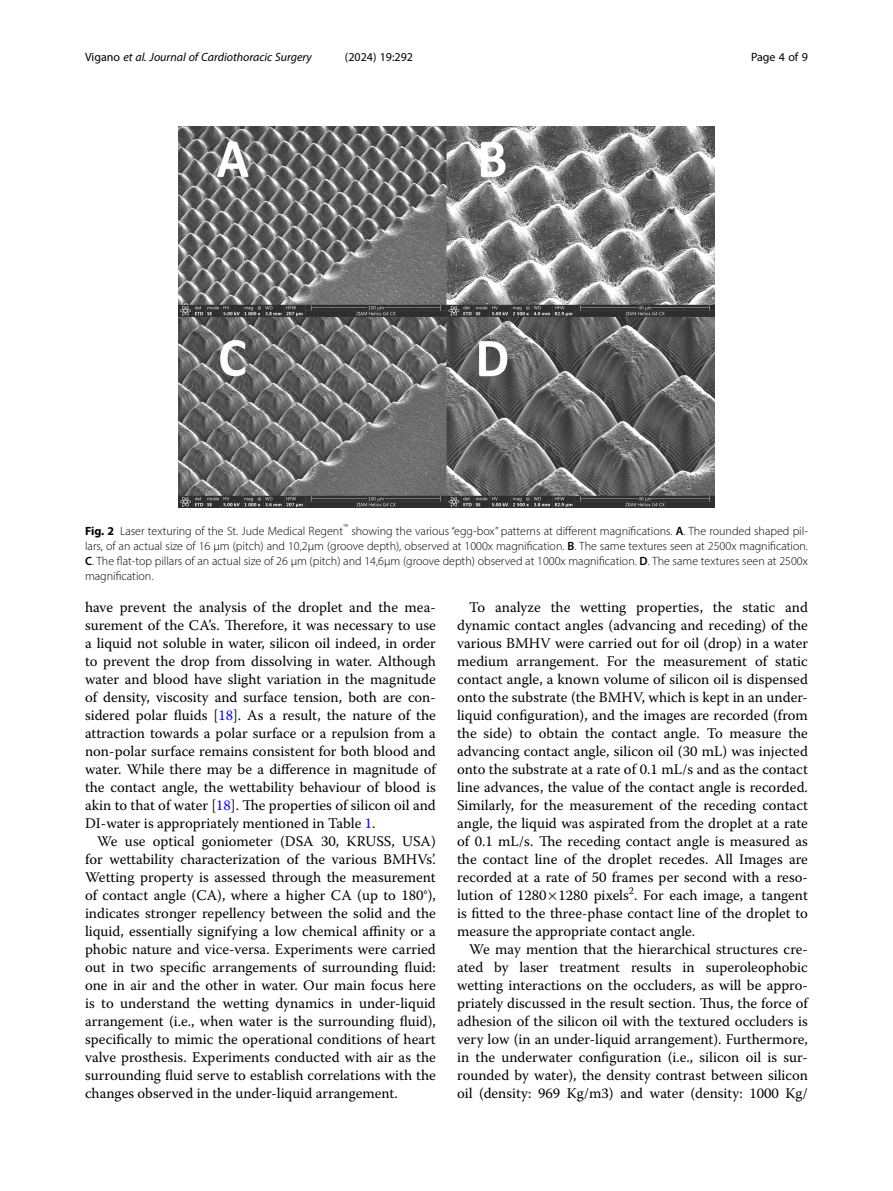
<style>
.page{position:relative;width:893px;height:1191px;background:#fff}
.page>*{position:absolute;margin:0;border:0;box-sizing:border-box;transform-origin:0 0}
.Body_Text_Indent{font:14.7px/18px "Warnock Pro";color:#000;text-align:justify}
.Body_Text{font:14.7px/18px "Warnock Pro";color:#000;text-align:justify}
.Figure_Caption{font:300 12px/15px "Myriad Pro";color:#000;text-align:justify}
.t1{font:italic 12px "Myriad Pro";color:#000}
.t2{font:12px "Myriad Pro";color:#000}
.s1{font-style:normal}
.s2{font-weight:700}
.s3{font-weight:600}
.s4{color:#00f}
</style>
<div class="page">
<img style="left:179px;top:126px;width:535px;height:382px">
<p class="t1" style="left:85px;top:50px;width:228px"><span class="s1">Vigano</span> et al. Journal of Cardiothoracic Surgery</p>
<p class="t2" style="left:345px;top:50px;width:70px">(2024) 19:292</p>
<p class="t2" style="left:751px;top:50px;width:58px">Page 4 of 9</p>
<p class="Figure_Caption" style="left:85px;top:523px;width:724px"><span class="s2">Fig. 2</span> Laser texturing of the St. Jude Medical Regent<sup>™</sup> showing the various “egg-box” patterns at different magnifications. <span class="s3">A</span>. The rounded shaped pil&shy;lars, of an actual size of 16 µm (pitch) and 10,2µm (groove depth), observed at 1000x magnification. <span class="s3">B</span>. The same textures seen at 2500x magnification.<br><span class="s3">C</span>. The flat-top pillars of an actual size of 26 µm (pitch) and 14,6µm (groove depth) observed at 1000x magnification. <span class="s3">D</span>. The same textures seen at 2500x magnification.</p>
<p class="Body_Text" style="left:85px;top:598px;width:352px">have prevent the analysis of the droplet and the mea&shy;surement of the CA’s. Therefore, it was necessary to use a liquid not soluble in water, silicon oil indeed, in order to prevent the drop from dissolving in water. Although water and blood have slight variation in the magnitude of density, viscosity and surface tension, both are con&shy;sidered polar fluids [<span class="s4">18</span>]. As a result, the nature of the attraction towards a polar surface or a repulsion from a non-polar surface remains consistent for both blood and water. While there may be a difference in magnitude of the contact angle, the wettability behaviour of blood is akin to that of water [<span class="s4">18</span>]. The properties of silicon oil and DI-water is appropriately mentioned in Table <span class="s4">1</span>.</p>
<p class="Body_Text_Indent" style="left:85px;top:832px;width:352px;text-indent:12px">We use optical goniometer (DSA 30, KRUSS, USA) for wettability characterization of the various BMHVs’.<br>Wetting property is assessed through the measurement of contact angle (CA), where a higher CA (up to 180°), indicates stronger repellency between the solid and the liquid, essentially signifying a low chemical affinity or a phobic nature and vice-versa. Experiments were carried out in two specific arrangements of surrounding fluid: one in air and the other in water. Our main focus here is to understand the wetting dynamics in under-liquid arrangement (i.e., when water is the surrounding fluid), specifically to mimic the operational conditions of heart valve prosthesis. Experiments conducted with air as the surrounding fluid serve to establish correlations with the changes observed in the under-liquid arrangement.</p>
<p class="Body_Text_Indent" style="left:457px;top:598px;width:352px;text-indent:12px">To analyze the wetting properties, the static and dynamic contact angles (advancing and receding) of the various BMHV were carried out for oil (drop) in a water medium arrangement. For the measurement of static contact angle, a known volume of silicon oil is dispensed onto the substrate (the BMHV, which is kept in an under&shy;liquid configuration), and the images are recorded (from the side) to obtain the contact angle. To measure the advancing contact angle, silicon oil (30 mL) was injected onto the substrate at a rate of 0.1 mL/s and as the contact line advances, the value of the contact angle is recorded.<br>Similarly, for the measurement of the receding contact angle, the liquid was aspirated from the droplet at a rate of 0.1 mL/s. The receding contact angle is measured as the contact line of the droplet recedes. All Images are recorded at a rate of 50 frames per second with a reso&shy;lution of 1280 1280 pixels<sup>2</sup>. For each image, a tangent is fitted to the three-phase contact line of the droplet to measure the appropriate contact angle.</p>
<p class="Body_Text_Indent" style="left:457px;top:940px;width:352px;text-indent:12px">We may mention that the hierarchical structures cre&shy;ated by laser treatment results in superoleophobic wetting interactions on the occluders, as will be appro&shy;priately discussed in the result section. Thus, the force of adhesion of the silicon oil with the textured occluders is very low (in an under-liquid arrangement). Furthermore, in the underwater configuration (i.e., silicon oil is sur&shy;rounded by water), the density contrast between silicon oil (density: 969 Kg/m3) and water (density: 1000 Kg/</p>
</div>
